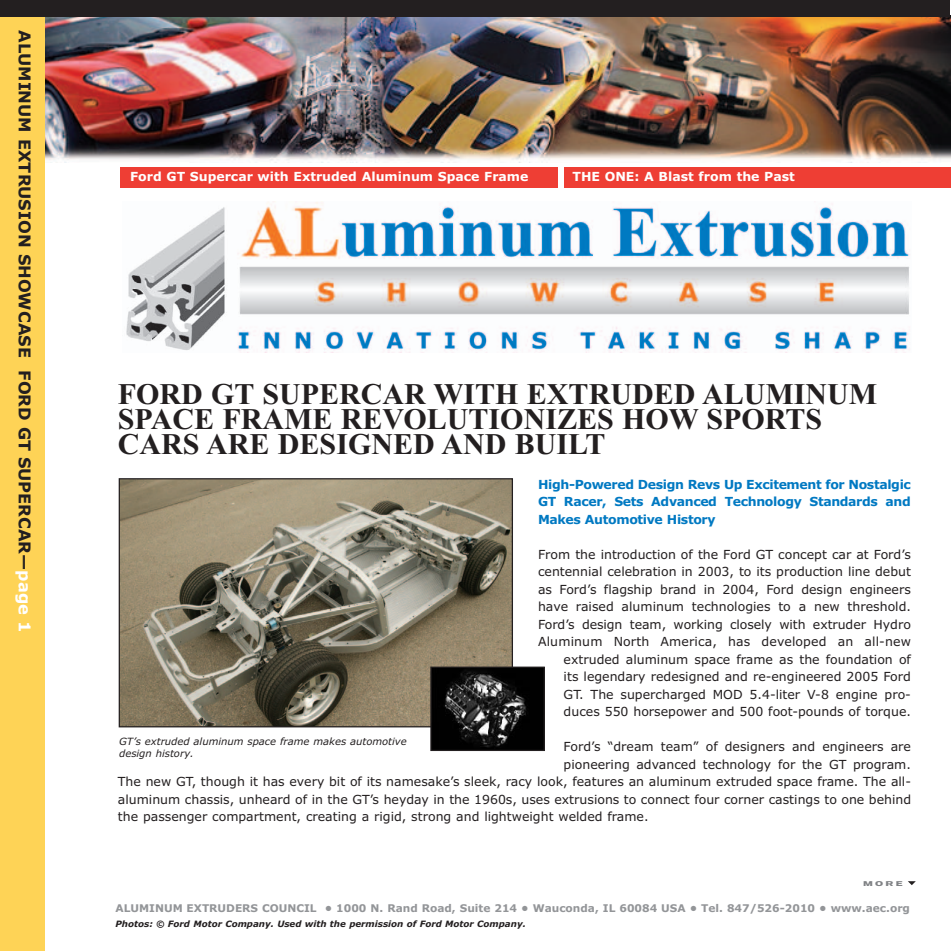
<style>
.page{position:relative;width:951px;height:951px;background:#fff}
.page>*{position:absolute;margin:0;border:0;box-sizing:border-box;transform-origin:0 0}
.t1{font:30px/25px "Times New Roman Bd MS";color:#231f20}
.t2{font:700 16.25px "Verdana";color:#231f20}
.t3{font:12.5px/17.5px "Verdana";color:#231f20;text-align:right}
.t4{font:700 12.5px/17.5px "Verdana";letter-spacing:-.03em;color:#0079c2;text-align:justify}
.t5{font:700 12.5px "Verdana";color:#fff}
.t6{font:700 10.62px "Verdana";color:#939598}
.t7{font:italic 10px/12.5px "Verdana";color:#231f20}
.t8{font:italic 700 8.75px "Verdana";color:#231f20}
.t9{font:7.88px "Simian Display Chimpanzee";color:#808285;scale:1.43 1}
.s1{color:#fff}
</style>
<div class="page">
<img style="left:44px;top:17px;width:905px;height:145px">
<div style="left:0;top:0;width:44px;height:950px;background:#fed356"></div>
<img style="left:126px;top:202px;width:784px;height:151px">
<div style="left:0;top:0;width:949px;height:17px;background:#231f20"></div>
<img style="left:121px;top:480px;width:389px;height:245px">
<div style="left:119px;top:478px;width:393px;height:249px;border:1px solid #231f20"></div>
<div style="left:120px;top:167px;width:437px;height:21px;background:#ee3e34"></div>
<div style="left:564px;top:167px;width:386px;height:21px;background:#ee3e34"></div>
<svg style="left:908px;top:881px;width:7px;height:4px"></svg>
<img style="left:432px;top:669px;width:110px;height:80px">
<div style="left:430px;top:667px;width:114px;height:84px;border:1px solid #231f20"></div>
<h2 class="t2" style="left:34px;top:30px;width:604px;rotate:90deg">ALUMINUM EXTRUSION SHOWCASE FORD GT SUPERCAR—<span class="s1">page 1</span></h2>
<p class="t5" style="left:130px;top:170px;width:400px">Ford GT Supercar with Extruded Aluminum Space Frame</p>
<p class="t5" style="left:572px;top:170px;width:224px">THE ONE: A Blast from the Past</p>
<h1 class="t1" style="left:118px;top:381px;width:760px">FORD GT SUPERCAR WITH EXTRUDED ALUMINUM<br>SPACE FRAME REVOLUTIONIZES HOW SPORTS<br>CARS ARE DESIGNED AND BUILT</h1>
<p class="t4" style="left:537px;top:476px;width:374px">High-Powered Design Revs Up Excitement for Nostalgic GT Racer, Sets Advanced Technology Standards and Makes Automotive History</p>
<p class="t3" style="left:537px;top:546px;width:374px">From the introduction of the Ford GT concept car at Ford’s centennial celebration in 2003, to its production line debut as Ford’s flagship brand in 2004, Ford design engineers have raised aluminum technologies to a new threshold.<br>Ford’s design team, working closely with extruder Hydro Aluminum North America, has developed an all-new extruded aluminum space frame as the foundation of<br>its legendary redesigned and re-engineered 2005 Ford<br>GT. The supercharged MOD 5.4-liter V-8 engine pro&shy;duces 550 horsepower and 500 foot-pounds of torque.</p>
<p class="t3" style="left:563px;top:738px;width:349px">Ford’s “dream team” of designers and engineers are</p>
<p class="t3" style="left:563px;top:756px;width:348px">pioneering advanced technology for the GT program.</p>
<p class="t3" style="left:118px;top:773px;width:794px">The new GT, though it has every bit of its namesake’s sleek, racy look, features an aluminum extruded space frame. The all-</p>
<p class="t3" style="left:118px;top:791px;width:794px">aluminum chassis, unheard of in the GT’s heyday in the 1960s, uses extrusions to connect four corner castings to one behind</p>
<p class="t3" style="left:118px;top:808px;width:532px">the passenger compartment, creating a rigid, strong and lightweight welded frame.</p>
<p class="t7" style="left:119px;top:735px;width:289px">GT’s extruded aluminum space frame makes automotive design history.</p>
<p class="t9" style="left:862px;top:878px;width:29px">MORE</p>
<p class="t6" style="left:115px;top:902px;width:795px">ALUMINUM EXTRUDERS COUNCIL • 1000 N. Rand Road, Suite 214 • Wauconda, IL 60084 USA • Tel. 847/526-2010 • www.aec.org</p>
<p class="t8" style="left:115px;top:918px;width:412px">Photos: © Ford Motor Company. Used with the permission of Ford Motor Company.</p>
</div>
